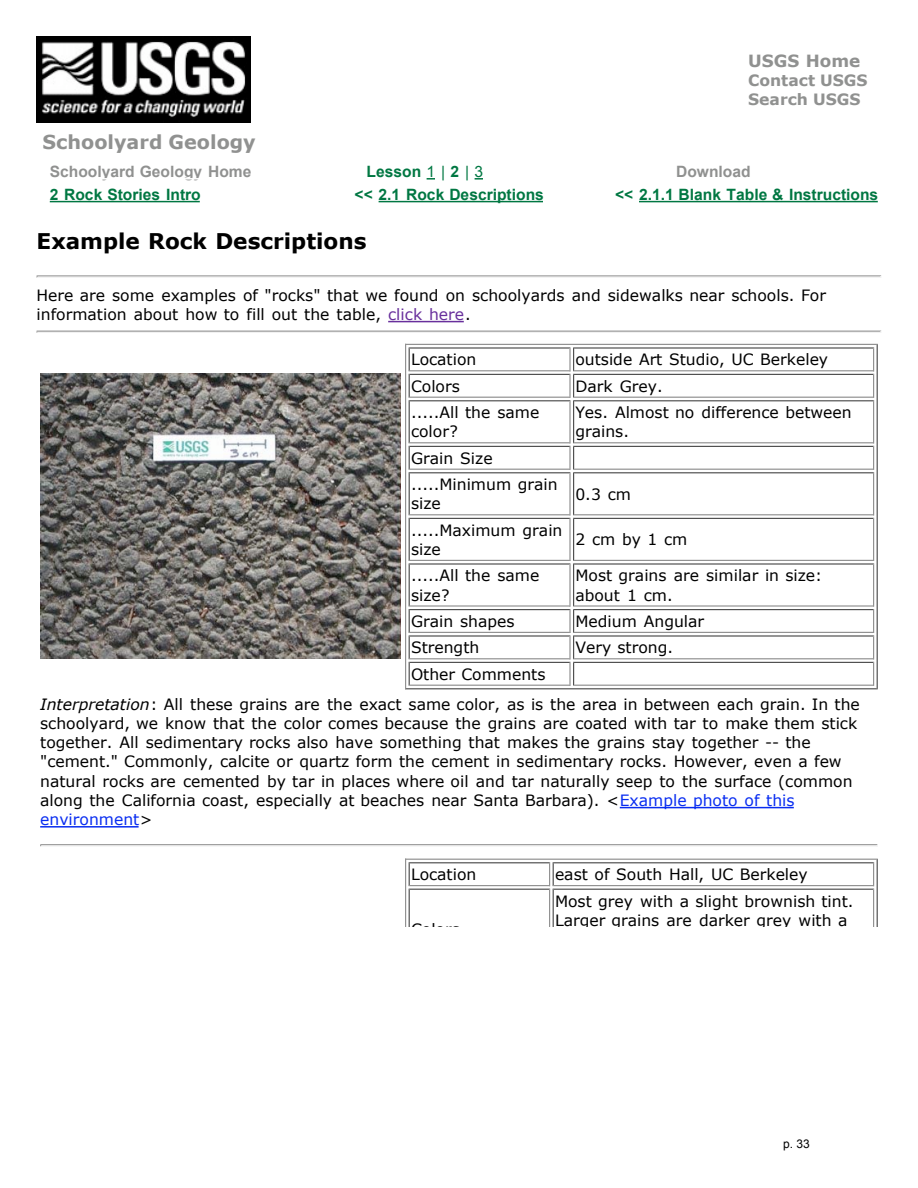
<style>
.page{position:relative;width:918px;height:1188px;background:#fff}
.page>*{position:absolute;margin:0;border:0;box-sizing:border-box;transform-origin:0 0}
.t1{font:700 21.6px "Verdana";color:#000}
.t2{font:700 19.2px "Verdana";color:#909190}
.t3{font:700 16.8px "Verdana";color:#909190}
.t4{font:15.6px/19.2px "Verdana";color:#000}
.t5{font:700 15.6px "Arial";color:#007742}
.t6{font:700 15.6px "Arial";color:#909190}
.t7{font:700 15.6px/19.2px "Verdana";color:#909190}
.t8{font:15.6px "Verdana";letter-spacing:.4em;color:#000}
.t9{font:12px "Arial";color:#000}
.s1{font-weight:400}
.s2{color:#682f9c}
.s3{font-style:italic}
.s4{color:#092df1}
</style>
<div class="page">
<svg style="left:37px;top:275px;width:844px;height:3px"></svg>
<svg style="left:37px;top:331px;width:844px;height:2px"></svg>
<svg style="left:405px;top:344px;width:473px;height:345px"></svg>
<svg style="left:40px;top:844px;width:838px;height:3px"></svg>
<svg style="left:405px;top:859px;width:473px;height:68px"></svg>
<img style="left:37px;top:37px;width:213px;height:86px">
<svg style="left:427px;top:178px;width:8px;height:2px"></svg>
<svg style="left:475px;top:178px;width:8px;height:2px"></svg>
<hr style="left:50px;top:201px;width:150px;height:1px;background:#007742">
<hr style="left:379px;top:201px;width:164px;height:1px;background:#007742">
<hr style="left:639px;top:201px;width:239px;height:1px;background:#007742">
<hr style="left:388px;top:321px;width:76px;height:1px;background:#682f9c">
<img style="left:40px;top:374px;width:360px;height:284px">
<hr style="left:620px;top:807px;width:174px;height:1px;background:#092df1">
<hr style="left:40px;top:826px;width:99px;height:2px;background:#092df1">
<p class="t3" style="left:748px;top:50px;width:114px">USGS Home</p>
<p class="t7" style="left:748px;top:70px;width:121px">Contact USGS<br>Search USGS</p>
<p class="t2" style="left:43px;top:130px;width:215px">Schoolyard Geology</p>
<p class="t6" style="left:50px;top:163px;width:203px">Schoolyard Geology Home</p>
<p class="t5" style="left:367px;top:163px;width:118px">Lesson <span class="s1">1 |</span> 2 <span class="s1">| 3</span></p>
<p class="t6" style="left:676px;top:163px;width:76px">Download</p>
<p class="t5" style="left:50px;top:186px;width:153px">2 Rock Stories Intro</p>
<p class="t5" style="left:355px;top:186px;width:191px">&lt;&lt; 2.1 Rock Descriptions</p>
<p class="t5" style="left:615px;top:186px;width:265px">&lt;&lt; 2.1.1 Blank Table &amp; Instructions</p>
<p class="t1" style="left:37px;top:227px;width:332px">Example Rock Descriptions</p>
<p class="t4" style="left:37px;top:285px;width:791px">Here are some examples of "rocks" that we found on schoolyards and sidewalks near schools. For information about how to fill out the table, <span class="s2">click here</span>.</p>
<p class="t4" style="left:411px;top:350px;width:67px">Location</p>
<p class="t4" style="left:575px;top:350px;width:254px">outside Art Studio, UC Berkeley</p>
<p class="t4" style="left:411px;top:376px;width:50px">Colors</p>
<p class="t4" style="left:575px;top:376px;width:89px">Dark Grey.</p>
<p class="t4" style="left:411px;top:402px;width:130px">.....All the same color?</p>
<p class="t4" style="left:575px;top:402px;width:278px">Yes. Almost no difference between grains.</p>
<p class="t4" style="left:411px;top:444px;width:148px;line-height:26.4px">Grain Size .....Minimum grain</p>
<p class="t4" style="left:411px;top:494px;width:31px">size</p>
<p class="t4" style="left:575px;top:484px;width:57px">0.3 cm</p>
<p class="t4" style="left:411px;top:520px;width:153px">.....Maximum grain size</p>
<p class="t8" style="left:575px;top:530px;width:114px">2cmby1cm</p>
<p class="t4" style="left:411px;top:566px;width:130px">.....All the same size?</p>
<p class="t4" style="left:575px;top:566px;width:248px">Most grains are similar in size: about 1 cm.</p>
<p class="t4" style="left:411px;top:611px;width:105px">Grain shapes</p>
<p class="t4" style="left:575px;top:611px;width:130px">Medium Angular</p>
<p class="t4" style="left:411px;top:638px;width:70px">Strength</p>
<p class="t4" style="left:575px;top:638px;width:99px">Very strong.</p>
<p class="t4" style="left:40px;top:659px;width:821px;line-height:30px;text-indent:371px">Other Comments<br><span class="s3">Interpretation</span>: All these grains are the exact same color, as is the area in between each grain. In the</p>
<p class="t4" style="left:40px;top:713px;width:819px">schoolyard, we know that the color comes because the grains are coated with tar to make them stick together. All sedimentary rocks also have something that makes the grains stay together -- the "cement." Commonly, calcite or quartz form the cement in sedimentary rocks. However, even a few natural rocks are cemented by tar in places where oil and tar naturally seep to the surface (common along the California coast, especially at beaches near Santa Barbara). &lt;<span class="s4">Example photo of this environment</span>&gt;</p>
<p class="t4" style="left:411px;top:864px;width:67px">Location</p>
<p class="t4" style="left:555px;top:864px;width:254px">east of South Hall, UC Berkeley</p>
<p class="t4" style="left:411px;top:920px;width:50px">Colors</p>
<p class="t4" style="left:555px;top:891px;width:300px">Most grey with a slight brownish tint.<br>Larger grains are darker grey with a</p>
<p class="t9" style="left:783px;top:1137px;width:28px">p. 33</p>
</div>
